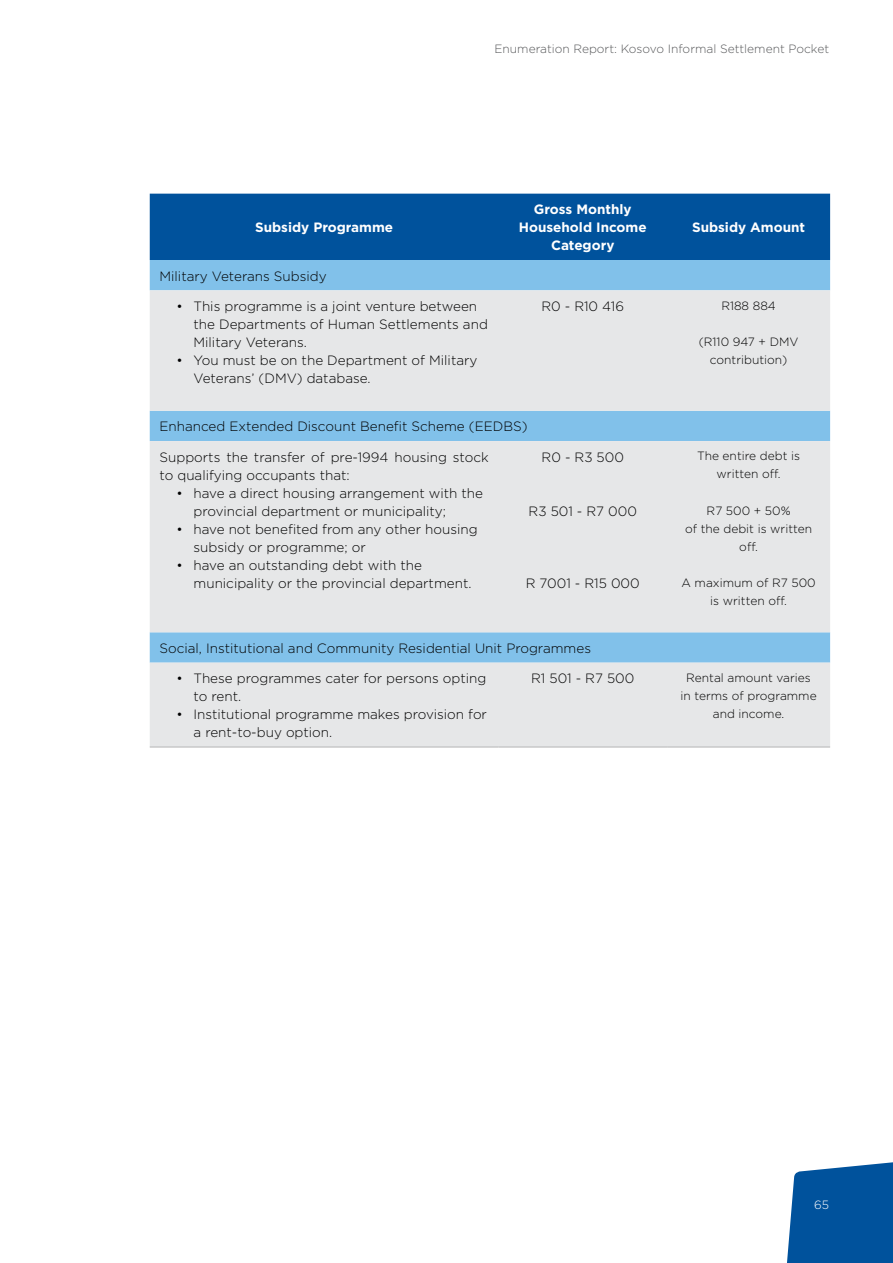
<style>
.page{position:relative;width:893px;height:1263px;background:#fff}
.page>*{position:absolute;margin:0;border:0;box-sizing:border-box;transform-origin:0 0}
.t1{font:300 13.5px/18px "Gotham";color:#000}
.t2{font:700 13.5px/18px "Gotham";color:#fff;text-align:center}
.t3{font:300 12px/18px "Gotham";color:#000;text-align:center}
.t4{font:300 12px "Gotham";color:#58595b}
.t5{font:300 12px "Gotham";color:#fff}
</style>
<div class="page">
<svg style="left:787px;top:1162px;width:106px;height:101px;background:#1761a5"></svg>
<div style="left:150px;top:194px;width:680px;height:66px;background:#00529c"></div>
<div style="left:150px;top:260px;width:680px;height:30px;background:#81c1ea"></div>
<svg style="left:150px;top:290px;width:680px;height:456px;background:#d8e2e8"></svg>
<hr style="left:150px;top:746px;width:348px;height:1px;background:#bbbcbc">
<hr style="left:498px;top:746px;width:169px;height:1px;background:#bbbcbc">
<hr style="left:667px;top:746px;width:163px;height:1px;background:#bbbcbc">
<p class="t4" style="left:494px;top:41px;width:336px">Enumeration Report: Kosovo Informal Settlement Pocket</p>
<p class="t2" style="left:255px;top:218px;width:140px">Subsidy Programme</p>
<p class="t1" style="left:160px;top:266px;width:169px">Military Veterans Subsidy</p>
<p class="t1" style="left:194px;top:297px;width:296px;text-indent:-17px">• This programme is a joint venture between the Departments of Human Settlements and<br>Military Veterans.</p>
<p class="t1" style="left:194px;top:351px;width:285px;text-indent:-17px">• You must be on the Department of Military<br>Veterans’ (DMV) database.</p>
<p class="t2" style="left:519px;top:200px;width:129px">Gross Monthly<br>Household Income<br>Category</p>
<p class="t2" style="left:692px;top:218px;width:115px">Subsidy Amount</p>
<p class="t1" style="left:541px;top:297px;width:84px">R0 - R10 416</p>
<p class="t3" style="left:721px;top:296px;width:56px">R188 884</p>
<p class="t3" style="left:699px;top:332px;width:101px">(R110 947 + DMV contribution)</p>
<p class="t1" style="left:160px;top:417px;width:370px">Enhanced Extended Discount Benefit Scheme (EEDBS)</p>
<p class="t1" style="left:160px;top:447px;width:331px">Supports the transfer of pre-1994 housing stock to qualifying occupants that:</p>
<p class="t1" style="left:194px;top:483px;width:291px;text-indent:-17px">• have a direct housing arrangement with the provincial department or municipality;</p>
<p class="t1" style="left:194px;top:519px;width:286px;text-indent:-17px">• have not benefited from any other housing subsidy or programme; or</p>
<p class="t1" style="left:194px;top:555px;width:279px;text-indent:-17px">• have an outstanding debt with the municipality or the provincial department.</p>
<p class="t1" style="left:542px;top:447px;width:84px">R0 - R3 500</p>
<p class="t1" style="left:529px;top:501px;width:110px">R3 501 - R7 000</p>
<p class="t1" style="left:526px;top:573px;width:115px">R 7001 - R15 000</p>
<p class="t3" style="left:697px;top:447px;width:104px">The entire debt is written off.</p>
<p class="t3" style="left:685px;top:501px;width:129px">R7 500 + 50%<br>of the debit is written off.</p>
<p class="t3" style="left:681px;top:573px;width:136px">A maximum of R7 500 is written off.</p>
<p class="t1" style="left:160px;top:639px;width:433px">Social, Institutional and Community Residential Unit Programmes</p>
<p class="t1" style="left:194px;top:669px;width:294px;text-indent:-17px">• These programmes cater for persons opting to rent.</p>
<p class="t1" style="left:194px;top:705px;width:295px;text-indent:-17px">• Institutional programme makes provision for a rent-to-buy option.</p>
<p class="t1" style="left:531px;top:669px;width:105px">R1 501 - R7 500</p>
<p class="t3" style="left:680px;top:668px;width:138px">Rental amount varies in terms of programme and income.</p>
<p class="t5" style="left:814px;top:1197px;width:16px">65</p>
</div>
